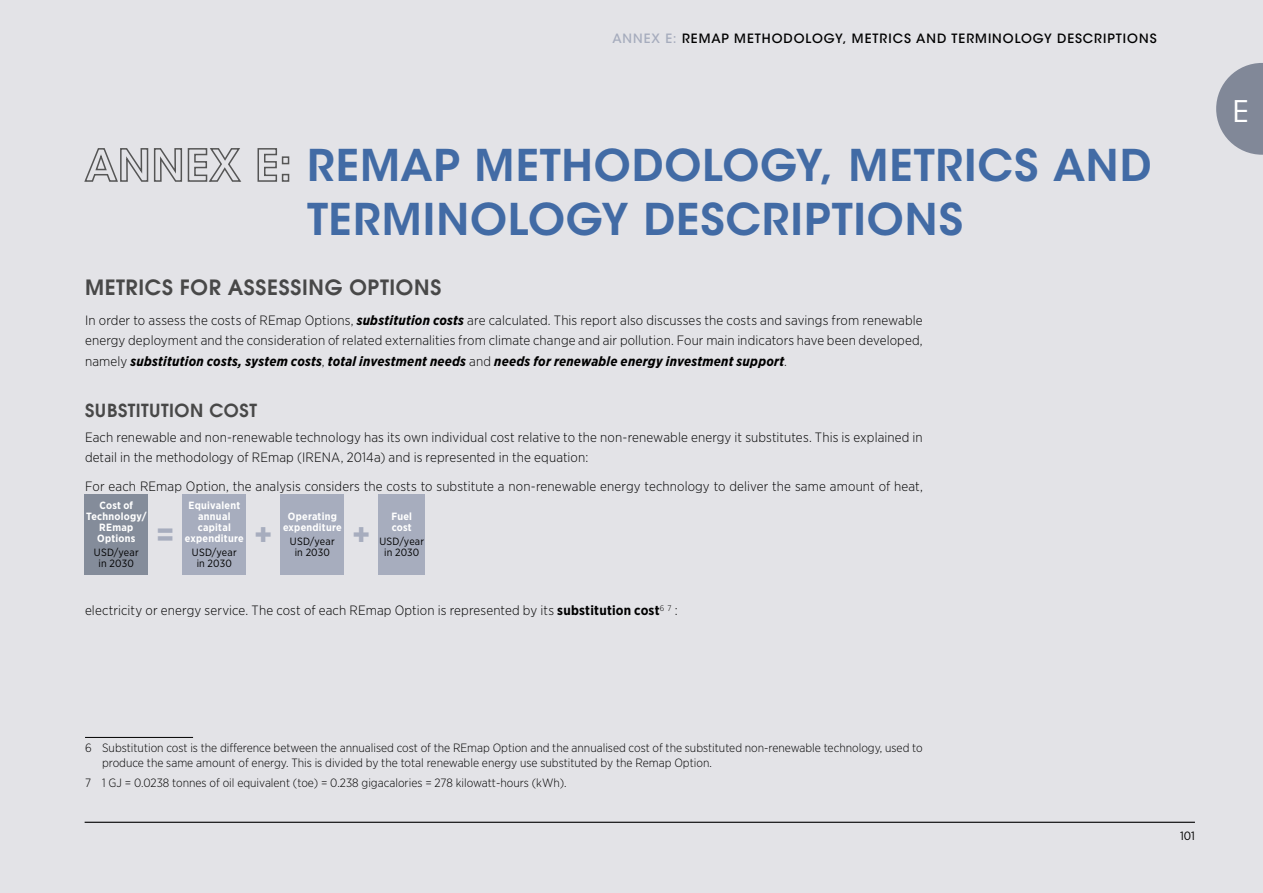
<style>
.page{position:relative;width:1263px;height:893px;background:#e3e3e7}
.page>*{position:absolute;margin:0;border:0;box-sizing:border-box;transform-origin:0 0}
.ZÜ-1{font:600 43.5px/54px "ITC Avant Garde Std";letter-spacing:.02em;color:#426ba5}
.Fließtext_mit_Einzug{font:700 32.55px "Gotham Narrow";color:#a7adbe}
.t1{font:29.7px "ITC Avant Garde Std";color:#fff}
.Zü-1-1_ohne_Inhalt{font:600 21px "Avant Garde";letter-spacing:.03em;color:#484848}
.Zü-1-1-1_ohne_Inhalt{font:600 18px "Avant Garde";letter-spacing:.025em;color:#484848}
.Fließtext_ohne_Einzu{font:300 13.5px/20.7px "Gotham Narrow";letter-spacing:.01em;color:#000;text-align:justify}
.t2{font:500 12.75px "ITC Avant Garde Std";letter-spacing:.075em;color:#000}
.Fussnote{font:300 12px/15px "Gotham Narrow";color:#000}
.t3{font:12px "Gotham Narrow";color:#000}
.Fließtext_mit_Einzug-2{font:700 10.5px/11.2px "Gotham Narrow";letter-spacing:.025em;color:#fff;text-align:center}
.Fließtext_mit_Einzug-3{font:10.5px/11.2px "Gotham Narrow";letter-spacing:.02em;color:#000;text-align:center}
.s1{color:#a6acbd}
.s2{font-weight:700;font-style:italic}
.s3{font-weight:700}
</style>
<div class="page">
<svg style="left:1216px;top:63px;width:47px;height:92px"></svg>
<hr style="left:85px;top:822px;width:1110px;height:1px;background:#000">
<svg style="left:84px;top:148px;width:158px;height:34px"></svg>
<svg style="left:257px;top:148px;width:33px;height:34px"></svg>
<hr style="left:85px;top:737px;width:108px;height:1px;background:#000">
<div style="left:85px;top:494px;width:63px;height:81px;background:#848c9a"></div>
<div style="left:183px;top:494px;width:63px;height:81px;background:#a7adbe"></div>
<div style="left:281px;top:494px;width:63px;height:81px;background:#a7adbe"></div>
<div style="left:379px;top:494px;width:46px;height:81px;background:#a7adbe"></div>
<p class="t2" style="left:612px;top:30px;width:546px"><span class="s1">ANNEX E:</span> REMAP METHODOLOGY, METRICS AND TERMINOLOGY DESCRIPTIONS</p>
<p class="ZÜ-1" style="left:307px;top:138px;width:846px">REMAP METHODOLOGY, METRICS AND<br>TERMINOLOGY DESCRIPTIONS</p>
<p class="Zü-1-1_ohne_Inhalt" style="left:85px;top:274px;width:358px">METRICS FOR ASSESSING OPTIONS</p>
<p class="Fließtext_ohne_Einzu" style="left:85px;top:309px;width:839px">In order to assess the costs of REmap Options, <span class="s2">substitution costs</span> are calculated. This report also discusses the costs and savings from renewable energy deployment and the consideration of related externalities from climate change and air pollution. Four main indicators have been developed, namely <span class="s2">substitution costs, system costs</span>, <span class="s2">total investment needs</span> and <span class="s2">needs for renewable energy investment support</span>.</p>
<p class="Zü-1-1-1_ohne_Inhalt" style="left:85px;top:398px;width:173px">SUBSTITUTION COST</p>
<p class="Fließtext_ohne_Einzu" style="left:85px;top:426px;width:839px">Each renewable and non-renewable technology has its own individual cost relative to the non-renewable energy it substitutes. This is explained in detail in the methodology of REmap (IRENA, 2014a) and is represented in the equation:</p>
<p class="Fließtext_ohne_Einzu" style="left:85px;top:476px;width:839px">For each REmap Option, the analysis considers the costs to substitute a non-renewable energy technology to deliver the same amount of heat,</p>
<p class="Fließtext_mit_Einzug-2" style="left:86px;top:499px;width:62px">Cost of<br>Technology/<br>REmap<br>Options</p>
<p class="Fließtext_mit_Einzug-3" style="left:94px;top:547px;width:46px">USD/year in 2030</p>
<p class="Fließtext_mit_Einzug-2" style="left:185px;top:499px;width:60px">Equivalent annual capital expenditure</p>
<p class="Fließtext_mit_Einzug-3" style="left:192px;top:547px;width:46px">USD/year in 2030</p>
<p class="Fließtext_mit_Einzug-2" style="left:283px;top:510px;width:60px">Operating expenditure</p>
<p class="Fließtext_mit_Einzug-3" style="left:290px;top:536px;width:46px">USD/year in 2030</p>
<p class="Fließtext_mit_Einzug" style="left:156px;top:513px;width:20px">=</p>
<p class="Fließtext_mit_Einzug" style="left:254px;top:513px;width:20px">+</p>
<p class="Fließtext_mit_Einzug" style="left:352px;top:513px;width:20px">+</p>
<p class="Fließtext_mit_Einzug-2" style="left:391px;top:510px;width:22px;text-align:left">Fuel cost</p>
<p class="Fließtext_mit_Einzug-3" style="left:379px;top:536px;width:46px">USD/year in 2030</p>
<p class="Fließtext_ohne_Einzu" style="left:85px;top:600px;width:594px">electricity or energy service. The cost of each REmap Option is represented by its <span class="s3">substitution cost</span><sup>6</sup> <sup>7</sup> :</p>
<p class="t1" style="left:1233px;top:93px;width:18px">E</p>
<p class="Fussnote" style="left:102px;top:740px;width:822px;text-indent:-17px">6 Substitution cost is the difference between the annualised cost of the REmap Option and the annualised cost of the substituted non-renewable technology, used to produce the same amount of energy. This is divided by the total renewable energy use substituted by the Remap Option.</p>
<p class="Fussnote" style="left:85px;top:775px;width:481px">7 1 GJ = 0.0238 tonnes of oil equivalent (toe) = 0.238 gigacalories = 278 kilowatt-hours (kWh).</p>
<p class="t3" style="left:1180px;top:828px;width:16px">101</p>
</div>
